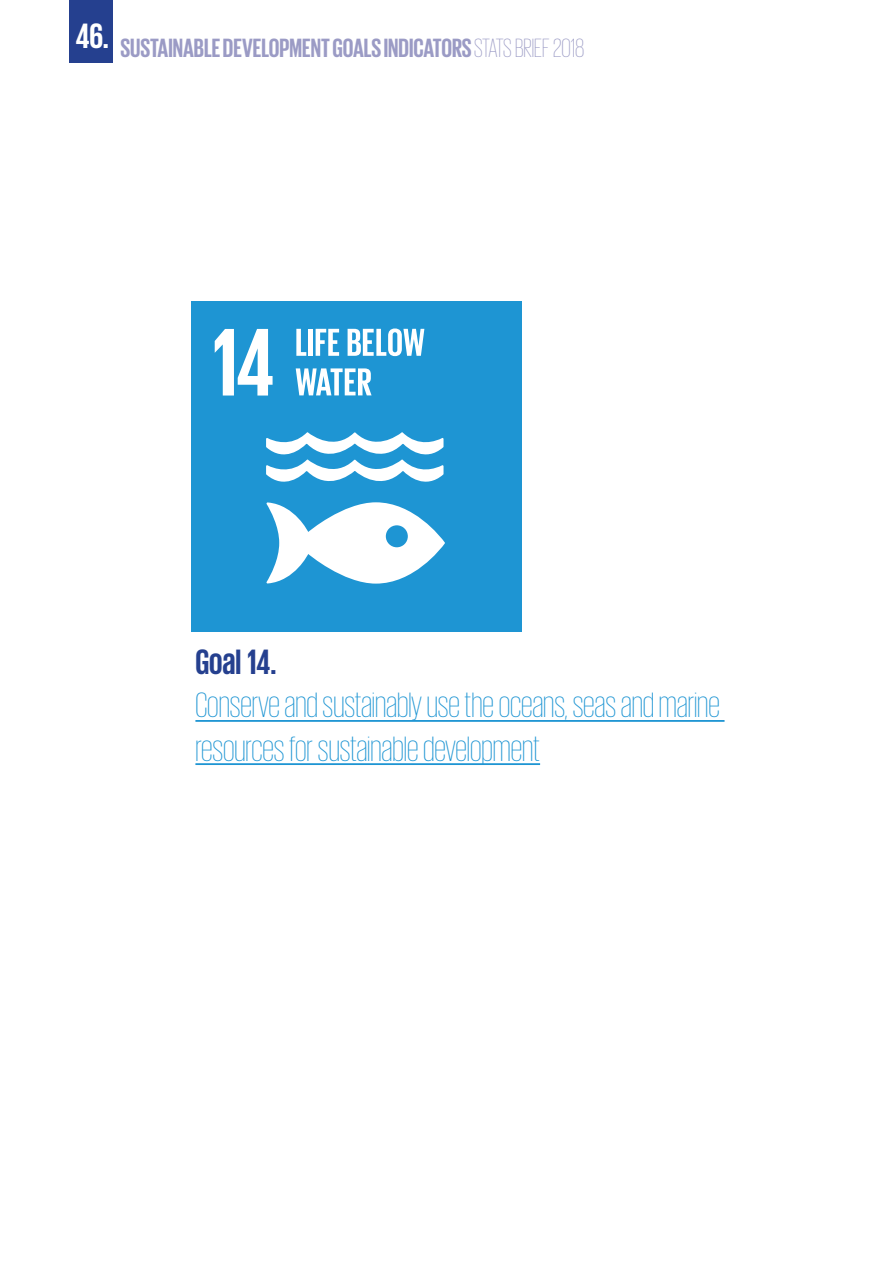
<style>
.page{position:relative;width:893px;height:1263px;background:#fff}
.page>*{position:absolute;margin:0;border:0;box-sizing:border-box;transform-origin:0 0}
.t1{font:200 36px/43.2px "Giorgio Sans";color:#1e95d3}
.t2{font:700 36px "Giorgio Sans";letter-spacing:-.005em;color:#25408f}
.t3{font:700 36px "Giorgio Sans";color:#fff}
.t4{font:700 27px "Giorgio Sans";color:#9b9bc5}
.s1{font-weight:200}
</style>
<div class="page">
<div style="left:69px;top:0;width:44px;height:63px;background:#25408f"></div>
<div style="left:191px;top:301px;width:330px;height:330px;background:#1e95d3"></div>
<svg style="left:215px;top:329px;width:58px;height:66px"></svg>
<svg style="left:266px;top:502px;width:179px;height:82px"></svg>
<svg style="left:266px;top:432px;width:177px;height:50px"></svg>
<svg style="left:296px;top:329px;width:10px;height:27px"></svg>
<div style="left:308px;top:329px;width:5px;height:27px;background:#fff"></div>
<svg style="left:316px;top:329px;width:23px;height:27px"></svg>
<svg style="left:348px;top:328px;width:76px;height:28px"></svg>
<svg style="left:296px;top:368px;width:76px;height:27px"></svg>
<hr style="left:195px;top:720px;width:529px;height:2px;background:#1e95d3">
<hr style="left:195px;top:763px;width:345px;height:2px;background:#1e95d3">
<p class="t3" style="left:76px;top:18px;width:35px">46.</p>
<p class="t4" style="left:120px;top:34px;width:465px">SUSTAINABLE DEVELOPMENT GOALS INDICATORS <span class="s1">STATS BRIEF 2018</span></p>
<p class="t2" style="left:195px;top:644px;width:82px">Goal 14.</p>
<p class="t1" style="left:195px;top:683px;width:526px">Conserve and sustainably use the oceans, seas and marine resources for sustainable development</p>
</div>
